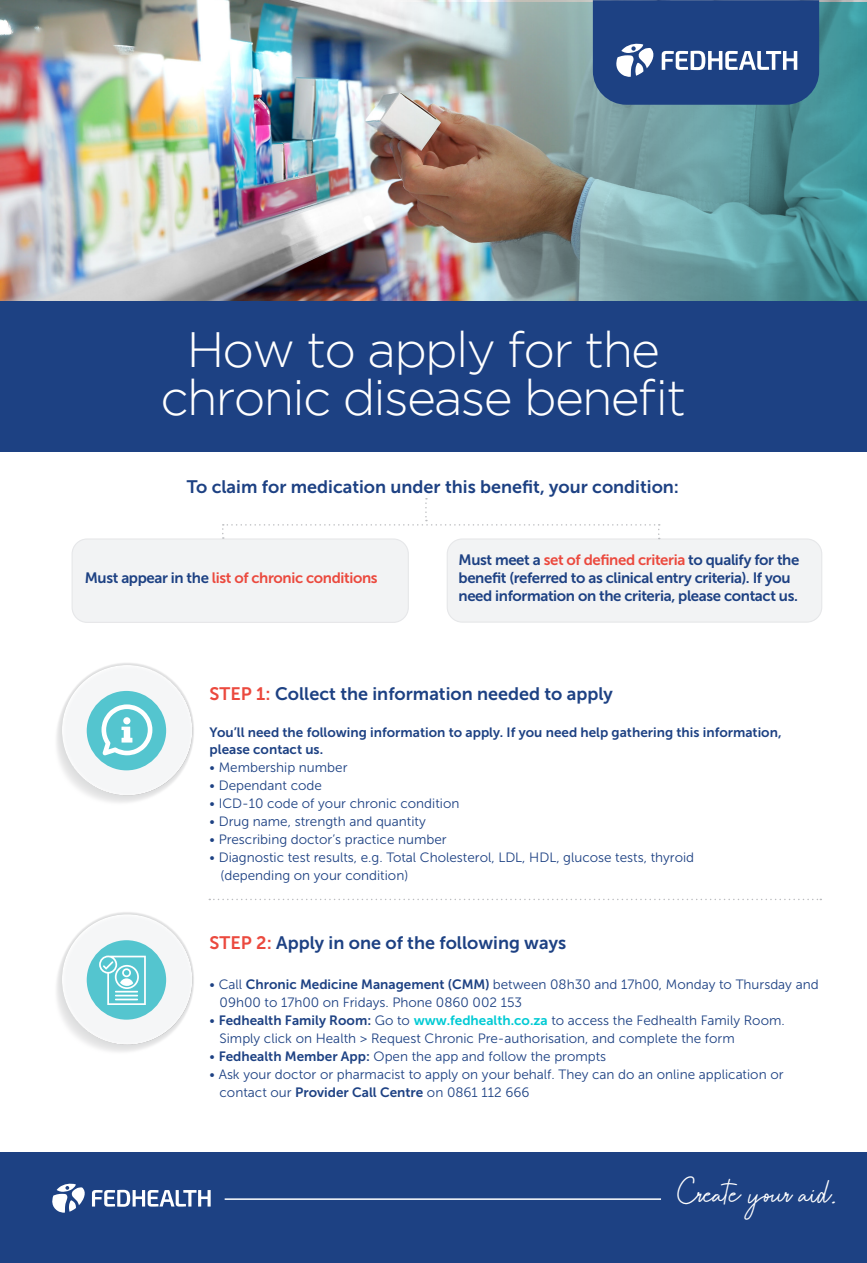
<style>
.page{position:relative;width:867px;height:1263px;background:#fff}
.page>*{position:absolute;margin:0;border:0;box-sizing:border-box;transform-origin:0 0}
.t1{font:300 49.5px/48px "Gotham";letter-spacing:-.035em;color:#fff;text-align:center}
.t2{font:18px "Museo Sans 700";color:#1d4183}
.t3{font:17.55px "Eathoma Script";color:#fff}
.t4{font:15px/18px "Museo Sans 700";letter-spacing:-.025em;color:#1d4183}
.t5{font:15px "Museo Sans 700";letter-spacing:-.025em;color:#eb493e}
.t6{font:13.5px/18px "Museo Sans 300";color:#1d4183}
.t7{font:13.5px/16.2px "Museo Sans 700";color:#1d4183}
.s1{color:#1d4183}
.s2{color:#eb493e}
.s3{font-family:"Museo Sans 700"}
.s4{font-family:"Museo Sans 700";color:#00cad4}
</style>
<div class="page">
<div style="left:72px;top:539px;width:336px;height:83px;background:#f2f3f4;border-radius:15px"></div>
<div style="left:72px;top:538px;width:337px;height:85px;border:1px solid #e6e7e9;border-radius:15px"></div>
<div style="left:447px;top:539px;width:375px;height:83px;background:#f2f3f4;border-radius:15px"></div>
<div style="left:447px;top:538px;width:375px;height:85px;border:1px solid #e6e7e9;border-radius:15px"></div>
<img style="left:0;top:0;width:867px;height:301px">
<img style="left:380px;top:2px;width:487px;height:299px">
<svg style="left:593px;top:0;width:226px;height:105px;background:#30528d"></svg>
<div style="left:0;top:301px;width:867px;height:151px;background:#1d4183"></div>
<div style="left:0;top:1151px;width:867px;height:112px;background:#1d4183"></div>
<hr style="left:225px;top:1198px;width:436px;height:2px;background:#fff">
<svg style="left:52px;top:1183px;width:159px;height:30px"></svg>
<svg style="left:222px;top:498px;width:438px;height:41px"></svg>
<svg style="left:209px;top:899px;width:612px;height:1px"></svg>
<svg style="left:56px;top:663px;width:138px;height:140px"></svg>
<div style="left:123px;top:717px;width:7px;height:7px;background:#fff;border-radius:50%"></div>
<svg style="left:56px;top:912px;width:138px;height:140px"></svg>
<h1 class="t1" style="left:161px;top:325px;width:527px">How to apply for the chronic disease benefit</h1>
<h2 class="t2" style="left:187px;top:476px;width:494px">To claim for medication under this benefit, your condition:</h2>
<p class="t5" style="left:85px;top:569px;width:294px"><span class="s1">Must appear in the</span> list of chronic conditions</p>
<p class="t4" style="left:459px;top:551px;width:342px">Must meet a <span class="s2">set of defined criteria</span> to qualify for the benefit (referred to as clinical entry criteria). If you need information on the criteria, please contact us.</p>
<h2 class="t2" style="left:210px;top:683px;width:405px"><span class="s2">STEP 1:</span> Collect the information needed to apply</h2>
<p class="t7" style="left:210px;top:725px;width:573px">You’ll need the following information to apply. If you need help gathering this information, please contact us.</p>
<p class="t6" style="left:210px;top:758px;width:139px">• Membership number</p>
<p class="t6" style="left:210px;top:776px;width:114px">• Dependant code</p>
<p class="t6" style="left:210px;top:794px;width:251px">• ICD-10 code of your chronic condition</p>
<p class="t6" style="left:210px;top:812px;width:218px">• Drug name, strength and quantity</p>
<p class="t6" style="left:210px;top:830px;width:239px">• Prescribing doctor’s practice number</p>
<p class="t6" style="left:221px;top:848px;width:475px;text-indent:-11px">• Diagnostic test results, e.g. Total Cholesterol, LDL, HDL, glucose tests, thyroid (depending on your condition)</p>
<h2 class="t2" style="left:210px;top:933px;width:358px"><span class="s2">STEP 2:</span> Apply in one of the following ways</h2>
<p class="t6" style="left:220px;top:975px;width:601px;text-indent:-10px">• Call <span class="s3">Chronic Medicine Management (CMM)</span> between 08h30 and 17h00, Monday to Thursday and<br>09h00 to 17h00 on Fridays. Phone 0860 002 153</p>
<p class="t6" style="left:220px;top:1011px;width:567px;text-indent:-10px">• <span class="s3">Fedhealth Family Room:</span> Go to <span class="s4">www.fedhealth.co.za</span> to access the Fedhealth Family Room.<br>Simply click on Health &gt; Request Chronic Pre-authorisation, and complete the form</p>
<p class="t6" style="left:210px;top:1047px;width:398px">• <span class="s3">Fedhealth Member App:</span> Open the app and follow the prompts</p>
<p class="t6" style="left:220px;top:1065px;width:565px;text-indent:-10px">• Ask your doctor or pharmacist to apply on your behalf. They can do an online application or contact our <span class="s3">Provider Call Centre</span> on 0861 112 666</p>
<p class="t3" style="left:677px;top:1185px;width:160px">Create your aid.</p>
</div>
